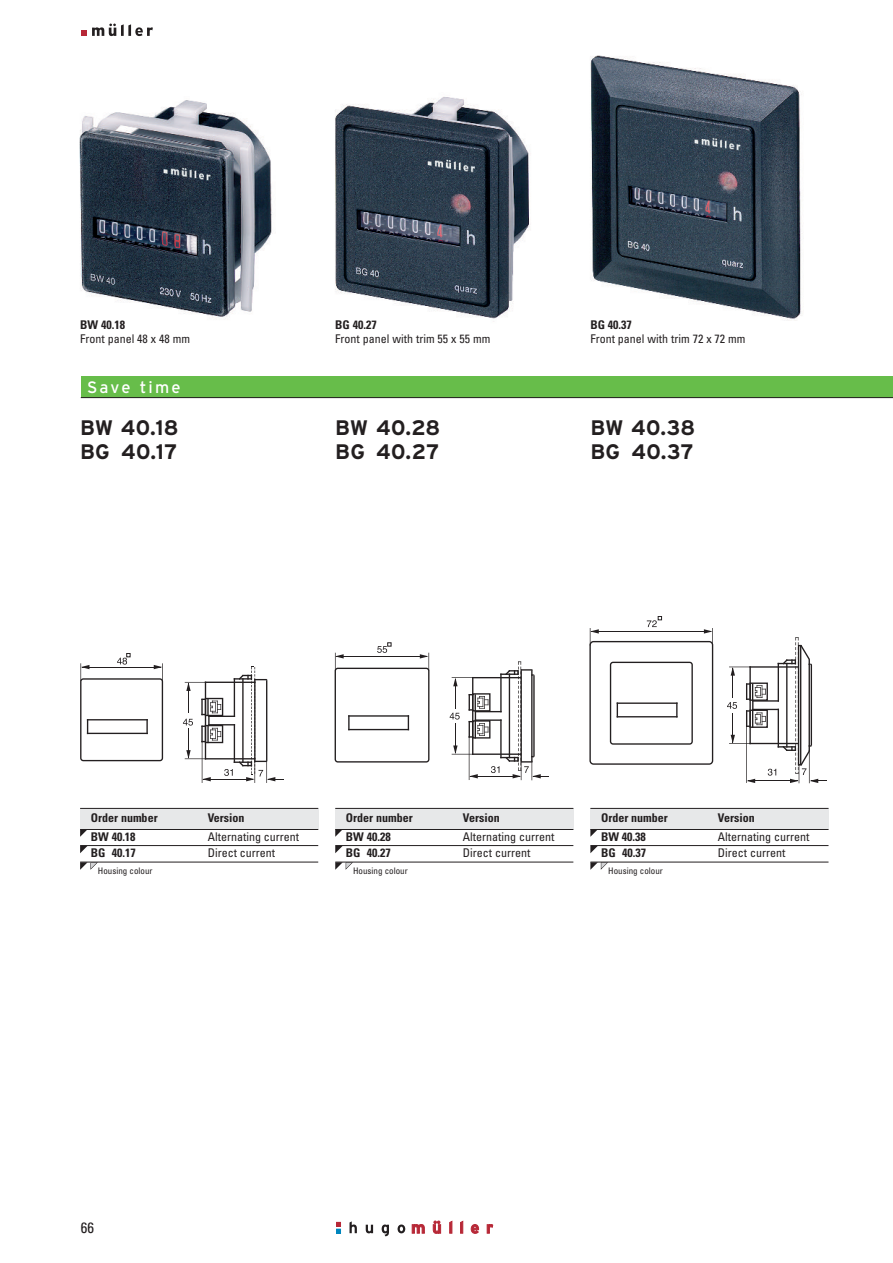
<style>
.page{position:relative;width:893px;height:1263px;background:#fff}
.page>*{position:absolute;margin:0;border:0;box-sizing:border-box;transform-origin:0 0}
.t1{font:700 21px/24px "Interstate";letter-spacing:.015em;color:#231f20}
.t2{font:16.5px "Interstate";letter-spacing:.125em;color:#fff}
.t3{font:condensed 15px "Univers";color:#231f20}
.t4{font:condensed 12px "Univers";color:#231f20}
.t5{font:700 condensed 12px "Univers";color:#231f20}
.t6{font:condensed 9px "Univers";color:#231f20}
</style>
<div class="page">
<svg style="left:81px;top:24px;width:72px;height:12px"></svg>
<svg style="left:349px;top:1221px;width:8px;height:12px"></svg>
<svg style="left:366px;top:1225px;width:7px;height:8px"></svg>
<svg style="left:382px;top:1224px;width:7px;height:12px"></svg>
<svg style="left:398px;top:1224px;width:7px;height:9px"></svg>
<svg style="left:412px;top:1224px;width:12px;height:9px"></svg>
<svg style="left:433px;top:1221px;width:8px;height:12px"></svg>
<svg style="left:450px;top:1221px;width:2px;height:12px"></svg>
<svg style="left:460px;top:1221px;width:3px;height:12px"></svg>
<svg style="left:471px;top:1224px;width:8px;height:9px"></svg>
<svg style="left:487px;top:1224px;width:6px;height:9px"></svg>
<svg style="left:336px;top:1222px;width:5px;height:11px"></svg>
<img style="left:79px;top:100px;width:194px;height:220px">
<img style="left:335px;top:96px;width:195px;height:226px">
<img style="left:590px;top:55px;width:213px;height:266px">
<div style="left:81px;top:376px;width:812px;height:22px;background:#67bd4a"></div>
<hr style="left:81px;top:397px;width:812px;height:1px;background:#231f20">
<div style="left:80px;top:678px;width:83px;height:83px;border:1px solid #231f20;border-radius:3px"></div>
<hr style="left:88px;top:733px;width:59px;height:1px;background:#231f20">
<hr style="left:88px;top:719px;width:59px;height:1px;background:#231f20">
<svg style="left:87px;top:719px;width:1px;height:15px"></svg>
<svg style="left:146px;top:719px;width:2px;height:15px"></svg>
<hr style="left:82px;top:667px;width:79px;height:1px;background:#231f20">
<svg style="left:80px;top:663px;width:9px;height:19px"></svg>
<svg style="left:154px;top:663px;width:9px;height:19px"></svg>
<svg style="left:117px;top:653px;width:13px;height:12px"></svg>
<svg style="left:183px;top:667px;width:101px;height:116px"></svg>
<div style="left:335px;top:668px;width:94px;height:94px;border:1px solid #231f20;border-radius:3px"></div>
<hr style="left:349px;top:729px;width:59px;height:1px;background:#231f20">
<hr style="left:349px;top:715px;width:59px;height:2px;background:#231f20">
<svg style="left:348px;top:715px;width:2px;height:15px"></svg>
<svg style="left:408px;top:715px;width:1px;height:15px"></svg>
<hr style="left:336px;top:656px;width:91px;height:1px;background:#231f20">
<svg style="left:335px;top:653px;width:9px;height:18px"></svg>
<svg style="left:420px;top:653px;width:9px;height:18px"></svg>
<svg style="left:377px;top:642px;width:14px;height:11px"></svg>
<svg style="left:450px;top:661px;width:99px;height:120px"></svg>
<div style="left:610px;top:662px;width:83px;height:83px;border:1px solid #231f20;border-radius:3px"></div>
<hr style="left:617px;top:716px;width:60px;height:1px;background:#231f20">
<hr style="left:617px;top:702px;width:60px;height:2px;background:#231f20">
<svg style="left:617px;top:702px;width:1px;height:16px"></svg>
<svg style="left:676px;top:702px;width:2px;height:16px"></svg>
<div style="left:589px;top:641px;width:124px;height:124px;border:1px solid #231f20;border-radius:3px"></div>
<hr style="left:591px;top:631px;width:120px;height:1px;background:#231f20">
<svg style="left:590px;top:628px;width:9px;height:18px"></svg>
<svg style="left:704px;top:628px;width:9px;height:18px"></svg>
<svg style="left:647px;top:616px;width:15px;height:11px"></svg>
<svg style="left:727px;top:637px;width:100px;height:147px"></svg>
<div style="left:80px;top:808px;width:238px;height:22px;background:#e7e8e9"></div>
<hr style="left:80px;top:829px;width:238px;height:1px;background:#231f20">
<hr style="left:80px;top:845px;width:238px;height:1px;background:#231f20">
<hr style="left:80px;top:862px;width:238px;height:1px;background:#231f20">
<svg style="left:80px;top:862px;width:18px;height:8px"></svg>
<svg style="left:80px;top:846px;width:8px;height:7px"></svg>
<svg style="left:80px;top:830px;width:7px;height:7px"></svg>
<hr style="left:80px;top:808px;width:238px;height:1px;background:#231f20">
<div style="left:335px;top:808px;width:238px;height:22px;background:#e7e8e9"></div>
<hr style="left:335px;top:829px;width:238px;height:1px;background:#231f20">
<hr style="left:335px;top:845px;width:238px;height:1px;background:#231f20">
<hr style="left:335px;top:862px;width:238px;height:1px;background:#231f20">
<svg style="left:335px;top:862px;width:18px;height:8px"></svg>
<svg style="left:335px;top:846px;width:8px;height:7px"></svg>
<svg style="left:335px;top:829px;width:7px;height:8px"></svg>
<hr style="left:335px;top:808px;width:238px;height:1px;background:#231f20">
<div style="left:590px;top:808px;width:238px;height:22px;background:#e7e8e9"></div>
<hr style="left:590px;top:829px;width:238px;height:1px;background:#231f20">
<hr style="left:590px;top:845px;width:238px;height:1px;background:#231f20">
<hr style="left:590px;top:862px;width:238px;height:1px;background:#231f20">
<svg style="left:590px;top:862px;width:18px;height:8px"></svg>
<svg style="left:590px;top:846px;width:8px;height:7px"></svg>
<svg style="left:590px;top:829px;width:7px;height:8px"></svg>
<hr style="left:590px;top:808px;width:238px;height:1px;background:#231f20">
<p class="t5" style="left:80px;top:320px;width:46px">BW 40.18</p>
<p class="t4" style="left:80px;top:334px;width:111px">Front panel 48 x 48 mm</p>
<p class="t5" style="left:335px;top:320px;width:43px">BG 40.27</p>
<p class="t4" style="left:335px;top:334px;width:157px">Front panel with trim 55 x 55 mm</p>
<p class="t5" style="left:590px;top:320px;width:43px">BG 40.37</p>
<p class="t4" style="left:590px;top:334px;width:157px">Front panel with trim 72 x 72 mm</p>
<h2 class="t2" style="left:87px;top:377px;width:95px">Save time</h2>
<h1 class="t1" style="left:80px;top:415px;width:100px">BW 40.18<br>BG 40.17</h1>
<h1 class="t1" style="left:335px;top:415px;width:107px">BW 40.28<br>BG 40.27</h1>
<h1 class="t1" style="left:590px;top:415px;width:106px">BW 40.38<br>BG 40.37</h1>
<p class="t5" style="left:91px;top:813px;width:68px">Order number</p>
<p class="t5" style="left:208px;top:813px;width:38px">Version</p>
<p class="t5" style="left:91px;top:832px;width:46px">BW 40.18</p>
<p class="t4" style="left:208px;top:832px;width:93px">Alternating current</p>
<p class="t5" style="left:91px;top:849px;width:47px">BG 40.17</p>
<p class="t4" style="left:208px;top:849px;width:69px">Direct current</p>
<p class="t6" style="left:98px;top:867px;width:56px">Housing colour</p>
<p class="t5" style="left:346px;top:813px;width:68px">Order number</p>
<p class="t5" style="left:463px;top:813px;width:38px">Version</p>
<p class="t5" style="left:346px;top:832px;width:46px">BW 40.28</p>
<p class="t4" style="left:463px;top:832px;width:93px">Alternating current</p>
<p class="t5" style="left:346px;top:849px;width:47px">BG 40.27</p>
<p class="t4" style="left:463px;top:849px;width:69px">Direct current</p>
<p class="t6" style="left:353px;top:867px;width:56px">Housing colour</p>
<p class="t5" style="left:601px;top:813px;width:68px">Order number</p>
<p class="t5" style="left:718px;top:813px;width:38px">Version</p>
<p class="t5" style="left:601px;top:832px;width:46px">BW 40.38</p>
<p class="t4" style="left:718px;top:832px;width:93px">Alternating current</p>
<p class="t5" style="left:601px;top:849px;width:47px">BG 40.37</p>
<p class="t4" style="left:718px;top:849px;width:69px">Direct current</p>
<p class="t6" style="left:608px;top:867px;width:56px">Housing colour</p>
<p class="t3" style="left:81px;top:1222px;width:15px">66</p>
</div>
